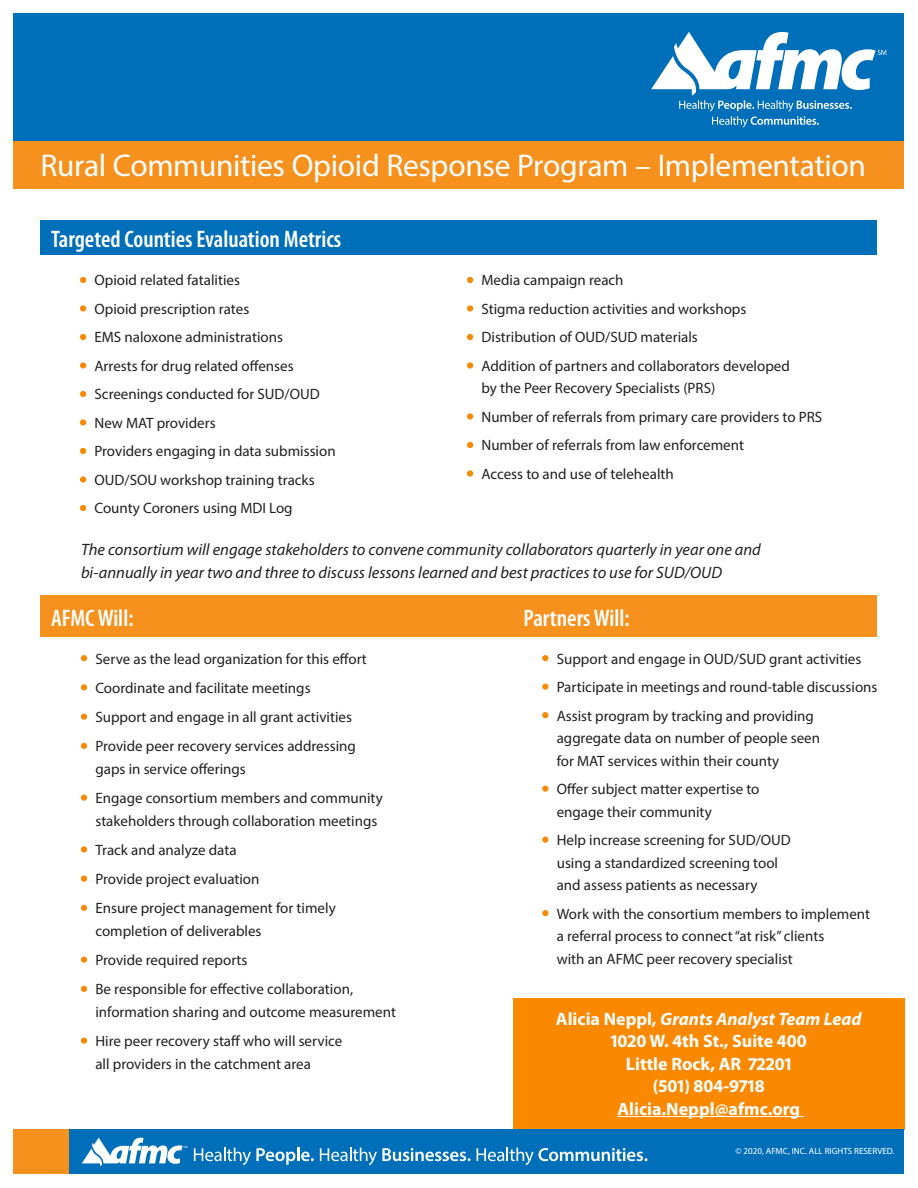
<style>
.page{position:relative;width:918px;height:1188px;background:#fff}
.page>*{position:absolute;margin:0;border:0;box-sizing:border-box;transform-origin:0 0}
.t1{font:31.5px "Myriad Pro";letter-spacing:-.01em;color:#fff}
.t2{font:600 condensed 24px "Myriad Pro";color:#fff}
.t3{font:700 18px "Myriad Pro";color:#fff}
.t4{font:italic 700 18px "Myriad Pro";color:#fff}
.t5{font:italic 16.5px/22.5px "Myriad Pro";color:#231f20}
.bullets{font:15px/22.5px "Myriad Pro";color:#231f20}
.t6{font:9px "Myriad Pro";color:#fff}
.s1{color:#fa8900}
.s2{font-style:normal}
</style>
<div class="page">
<div style="left:40px;top:596px;width:838px;height:41px;background:#f6911e"></div>
<div style="left:14px;top:14px;width:890px;height:128px;background:#006fba"></div>
<div style="left:14px;top:142px;width:890px;height:47px;background:#f6911e"></div>
<div style="left:513px;top:998px;width:391px;height:132px;background:#fa8900"></div>
<hr style="left:618px;top:1116px;width:186px;height:1px;background:#fff">
<svg style="left:651px;top:32px;width:235px;height:95px"></svg>
<div style="left:14px;top:1130px;width:890px;height:44px;background:#006fba"></div>
<div style="left:14px;top:1130px;width:55px;height:44px;background:#f6911e"></div>
<svg style="left:82px;top:1138px;width:106px;height:28px"></svg>
<svg style="left:194px;top:1148px;width:120px;height:17px"></svg>
<svg style="left:320px;top:1148px;width:151px;height:17px"></svg>
<svg style="left:477px;top:1148px;width:170px;height:17px"></svg>
<div style="left:40px;top:220px;width:838px;height:35px;background:#006fba"></div>
<p class="t1" style="left:40px;top:146px;width:827px">Rural Communities Opioid Response Program – Implementation</p>
<p class="t2" style="left:51px;top:226px;width:292px">Targeted Counties Evaluation Metrics</p>
<p class="bullets" style="left:81px;top:269px;width:160px"><span class="s1">•</span> Opioid related fatalities</p>
<p class="bullets" style="left:81px;top:297px;width:170px"><span class="s1">•</span> Opioid prescription rates</p>
<p class="bullets" style="left:81px;top:326px;width:204px"><span class="s1">•</span> EMS naloxone administrations</p>
<p class="bullets" style="left:81px;top:354px;width:214px"><span class="s1">•</span> Arrests for drug related offenses</p>
<p class="bullets" style="left:81px;top:383px;width:240px"><span class="s1">•</span> Screenings conducted for SUD/OUD</p>
<p class="bullets" style="left:81px;top:411px;width:136px"><span class="s1">•</span> New MAT providers</p>
<p class="bullets" style="left:81px;top:440px;width:256px"><span class="s1">•</span> Providers engaging in data submission</p>
<p class="bullets" style="left:81px;top:468px;width:235px"><span class="s1">•</span> OUD/SOU workshop training tracks</p>
<p class="bullets" style="left:81px;top:497px;width:213px"><span class="s1">•</span> County Coroners using MDI Log</p>
<p class="bullets" style="left:468px;top:269px;width:157px"><span class="s1">•</span> Media campaign reach</p>
<p class="bullets" style="left:468px;top:297px;width:280px"><span class="s1">•</span> Stigma reduction activities and workshops</p>
<p class="bullets" style="left:468px;top:326px;width:231px"><span class="s1">•</span> Distribution of OUD/SUD materials</p>
<p class="bullets" style="left:482px;top:354px;width:310px;text-indent:-14px"><span class="s1">•</span> Addition of partners and collaborators developed by the Peer Recovery Specialists (PRS)</p>
<p class="bullets" style="left:468px;top:405px;width:356px"><span class="s1">•</span> Number of referrals from primary care providers to PRS</p>
<p class="bullets" style="left:468px;top:434px;width:278px"><span class="s1">•</span> Number of referrals from law enforcement</p>
<p class="bullets" style="left:468px;top:462px;width:207px"><span class="s1">•</span> Access to and use of telehealth</p>
<p class="t5" style="left:81px;top:539px;width:681px">The consortium will engage stakeholders to convene community collaborators quarterly in year one and bi-annually in year two and three to discuss lessons learned and best practices to use for SUD/OUD</p>
<p class="t2" style="left:51px;top:605px;width:84px">AFMC Will:</p>
<p class="bullets" style="left:82px;top:647px;width:287px"><span class="s1">•</span> Serve as the lead organization for this effort</p>
<p class="bullets" style="left:82px;top:676px;width:230px"><span class="s1">•</span> Coordinate and facilitate meetings</p>
<p class="bullets" style="left:82px;top:706px;width:272px"><span class="s1">•</span> Support and engage in all grant activities</p>
<p class="bullets" style="left:95px;top:735px;width:262px;text-indent:-14px"><span class="s1">•</span> Provide peer recovery services addressing gaps in service offerings</p>
<p class="bullets" style="left:82px;top:787px;width:302px;text-align:center"><span class="s1">•</span> Engage consortium members and community stakeholders through collaboration meetings</p>
<p class="bullets" style="left:82px;top:838px;width:156px"><span class="s1">•</span> Track and analyze data</p>
<p class="bullets" style="left:82px;top:868px;width:179px"><span class="s1">•</span> Provide project evaluation</p>
<p class="bullets" style="left:95px;top:897px;width:242px;text-indent:-14px"><span class="s1">•</span> Ensure project management for timely completion of deliverables</p>
<p class="bullets" style="left:82px;top:949px;width:167px"><span class="s1">•</span> Provide required reports</p>
<p class="bullets" style="left:95px;top:978px;width:302px;text-indent:-14px"><span class="s1">•</span> Be responsible for effective collaboration, information sharing and outcome measurement</p>
<p class="bullets" style="left:95px;top:1030px;width:248px;text-indent:-14px"><span class="s1">•</span> Hire peer recovery staff who will service all providers in the catchment area</p>
<p class="t2" style="left:524px;top:605px;width:108px">Partners Will:</p>
<p class="bullets" style="left:543px;top:647px;width:320px"><span class="s1">•</span> Support and engage in OUD/SUD grant activities</p>
<p class="bullets" style="left:543px;top:676px;width:336px"><span class="s1">•</span> Participate in meetings and round-table discussions</p>
<p class="bullets" style="left:557px;top:704px;width:265px;text-indent:-14px"><span class="s1">•</span> Assist program by tracking and providing aggregate data on number of people seen for MAT services within their county</p>
<p class="bullets" style="left:557px;top:778px;width:204px;text-indent:-14px"><span class="s1">•</span> Offer subject matter expertise to engage their community</p>
<p class="bullets" style="left:557px;top:829px;width:236px;text-indent:-14px"><span class="s1">•</span> Help increase screening for SUD/OUD using a standardized screening tool and assess patients as necessary</p>
<p class="bullets" style="left:557px;top:902px;width:315px;text-indent:-14px"><span class="s1">•</span> Work with the consortium members to implement a referral process to connect “at risk” clients<br>with an AFMC peer recovery specialist</p>
<p class="t4" style="left:556px;top:1009px;width:307px"><span class="s2">Alicia Neppl,</span> Grants Analyst Team Lead</p>
<p class="t3" style="left:611px;top:1031px;width:198px">1020 W. 4th St., Suite 400</p>
<p class="t3" style="left:626px;top:1054px;width:167px">Little Rock, AR 72201</p>
<p class="t3" style="left:653px;top:1076px;width:114px">(501) 804-9718</p>
<p class="t3" style="left:618px;top:1099px;width:184px">Alicia.Neppl@afmc.org</p>
<p class="t6" style="left:736px;top:1146px;width:160px">© 2020, AFMC, INC. ALL RIGHTS RESERVED.</p>
</div>
